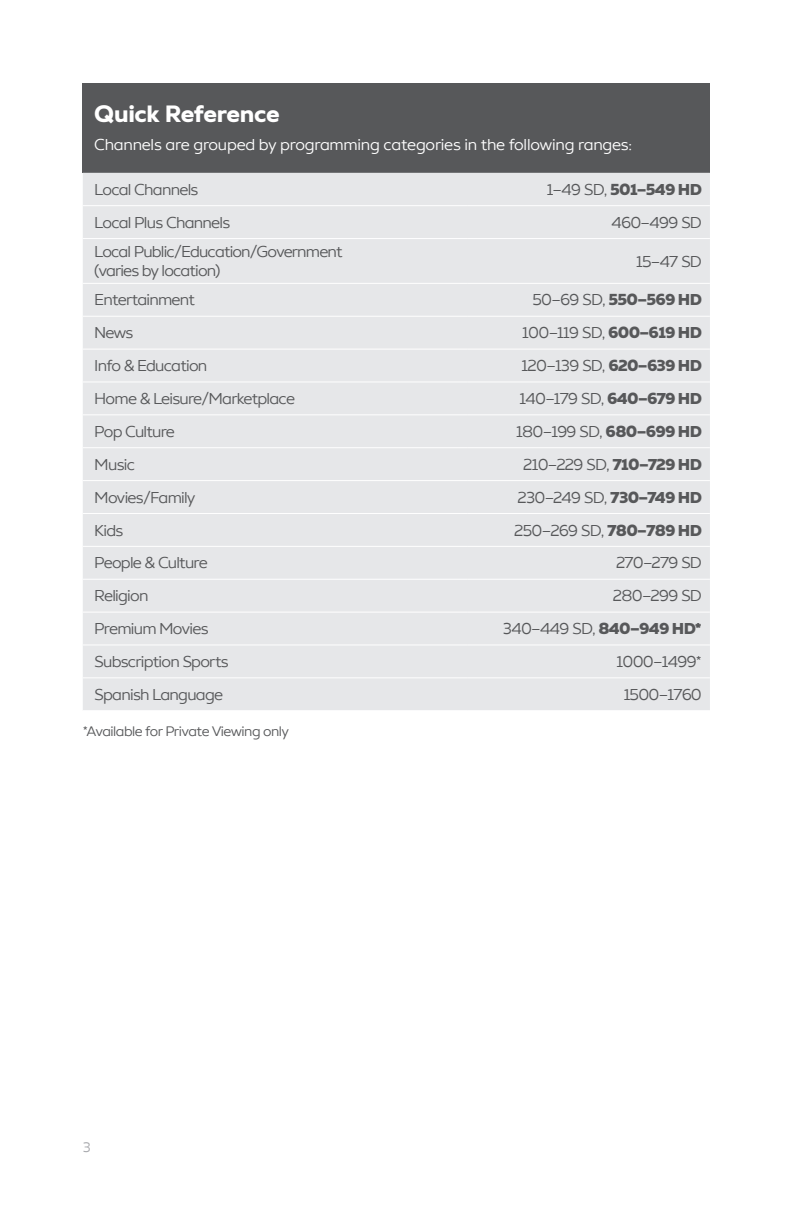
<style>
.page{position:relative;width:792px;height:1224px;background:#fff}
.page>*{position:absolute;margin:0;border:0;box-sizing:border-box;transform-origin:0 0}
.t1{font:800 24px "Fr Guide";letter-spacing:-.015em;color:#fff}
.t2{font:16px/19.2px "Fr Guide";letter-spacing:-.045em;color:#57585a}
.t3{font:16px "Fr Guide";letter-spacing:-.015em;color:#fff}
.t4{font:900 16px "Fr Guide";letter-spacing:-.045em;color:#57585a}
.t5{font:14px "Fr Guide";letter-spacing:-.035em;color:#57585a}
.t6{font:14px "Fr Guide";color:#a8a9ad}
.s1{font-weight:400}
.s2{font-weight:900}
</style>
<div class="page">
<div style="left:83px;top:83px;width:627px;height:90px;background:#57585a"></div>
<div style="left:83px;top:173px;width:627px;height:537px;background:#e6e7e9"></div>
<hr style="left:83px;top:205px;width:385px;height:1px;background:#fff">
<hr style="left:468px;top:205px;width:242px;height:1px;background:#fff">
<hr style="left:83px;top:238px;width:385px;height:1px;background:#fff">
<hr style="left:468px;top:238px;width:242px;height:1px;background:#fff">
<hr style="left:83px;top:283px;width:385px;height:1px;background:#fff">
<hr style="left:468px;top:283px;width:242px;height:1px;background:#fff">
<hr style="left:83px;top:316px;width:385px;height:1px;background:#fff">
<hr style="left:468px;top:316px;width:242px;height:1px;background:#fff">
<hr style="left:83px;top:349px;width:385px;height:1px;background:#fff">
<hr style="left:468px;top:349px;width:242px;height:1px;background:#fff">
<hr style="left:83px;top:381px;width:385px;height:1px;background:#fff">
<hr style="left:468px;top:381px;width:242px;height:1px;background:#fff">
<hr style="left:83px;top:414px;width:385px;height:1px;background:#fff">
<hr style="left:468px;top:414px;width:242px;height:1px;background:#fff">
<hr style="left:83px;top:447px;width:385px;height:1px;background:#fff">
<hr style="left:468px;top:447px;width:242px;height:1px;background:#fff">
<hr style="left:83px;top:480px;width:385px;height:1px;background:#fff">
<hr style="left:468px;top:480px;width:242px;height:1px;background:#fff">
<hr style="left:83px;top:513px;width:385px;height:1px;background:#fff">
<hr style="left:468px;top:513px;width:242px;height:1px;background:#fff">
<hr style="left:83px;top:546px;width:385px;height:1px;background:#fff">
<hr style="left:468px;top:546px;width:242px;height:1px;background:#fff">
<hr style="left:83px;top:579px;width:385px;height:1px;background:#fff">
<hr style="left:468px;top:579px;width:242px;height:1px;background:#fff">
<hr style="left:83px;top:612px;width:385px;height:1px;background:#fff">
<hr style="left:468px;top:612px;width:242px;height:1px;background:#fff">
<hr style="left:83px;top:644px;width:385px;height:1px;background:#fff">
<hr style="left:468px;top:644px;width:242px;height:1px;background:#fff">
<hr style="left:83px;top:677px;width:385px;height:1px;background:#fff">
<hr style="left:468px;top:677px;width:242px;height:1px;background:#fff">
<h1 class="t1" style="left:94px;top:98px;width:187px">Quick Reference</h1>
<p class="t3" style="left:94px;top:135px;width:539px">Channels are grouped by programming categories in the following ranges:</p>
<p class="t2" style="left:94px;top:180px;width:106px">Local Channels</p>
<p class="t4" style="left:547px;top:179px;width:157px"><span class="s1">1–49 SD,</span> 501–549 HD</p>
<p class="t2" style="left:94px;top:212px;width:137px">Local Plus Channels</p>
<p class="t2" style="left:611px;top:212px;width:92px">460–499 SD</p>
<p class="t2" style="left:94px;top:242px;width:250px">Local Public/Education/Government (varies by location)</p>
<p class="t2" style="left:636px;top:251px;width:67px">15–47 SD</p>
<p class="t2" style="left:94px;top:290px;width:102px">Entertainment</p>
<p class="t4" style="left:532px;top:289px;width:171px"><span class="s1">50–69 SD,</span> 550–569 HD</p>
<p class="t2" style="left:94px;top:323px;width:41px">News</p>
<p class="t2" style="left:522px;top:323px;width:181px">100–119 SD, <span class="s2">600–619 HD</span></p>
<p class="t2" style="left:94px;top:356px;width:114px">Info &amp; Education</p>
<p class="t2" style="left:522px;top:356px;width:182px">120–139 SD, <span class="s2">620–639 HD</span></p>
<p class="t2" style="left:94px;top:389px;width:202px">Home &amp; Leisure/Marketplace</p>
<p class="t2" style="left:519px;top:389px;width:184px">140–179 SD, <span class="s2">640–679 HD</span></p>
<p class="t2" style="left:94px;top:422px;width:82px">Pop Culture</p>
<p class="t2" style="left:516px;top:422px;width:187px">180–199 SD, <span class="s2">680–699 HD</span></p>
<p class="t2" style="left:94px;top:455px;width:42px">Music</p>
<p class="t2" style="left:523px;top:455px;width:180px">210–229 SD, <span class="s2">710–729 HD</span></p>
<p class="t2" style="left:94px;top:487px;width:103px">Movies/Family</p>
<p class="t2" style="left:518px;top:487px;width:186px">230–249 SD, <span class="s2">730–749 HD</span></p>
<p class="t2" style="left:94px;top:520px;width:31px">Kids</p>
<p class="t2" style="left:514px;top:520px;width:189px">250–269 SD, <span class="s2">780–789 HD</span></p>
<p class="t2" style="left:94px;top:553px;width:115px">People &amp; Culture</p>
<p class="t2" style="left:616px;top:553px;width:87px">270–279 SD</p>
<p class="t2" style="left:94px;top:586px;width:56px">Religion</p>
<p class="t2" style="left:613px;top:586px;width:91px">280–299 SD</p>
<p class="t2" style="left:94px;top:619px;width:116px">Premium Movies</p>
<p class="t2" style="left:503px;top:619px;width:200px">340–449 SD, <span class="s2">840–949 HD*</span></p>
<p class="t2" style="left:94px;top:652px;width:136px">Subscription Sports</p>
<p class="t2" style="left:617px;top:652px;width:87px">1000–1499*</p>
<p class="t2" style="left:94px;top:685px;width:130px">Spanish Language</p>
<p class="t2" style="left:624px;top:685px;width:80px">1500–1760</p>
<p class="t5" style="left:83px;top:722px;width:208px">*Available for Private Viewing only</p>
<p class="t6" style="left:83px;top:1139px;width:9px">3</p>
</div>
